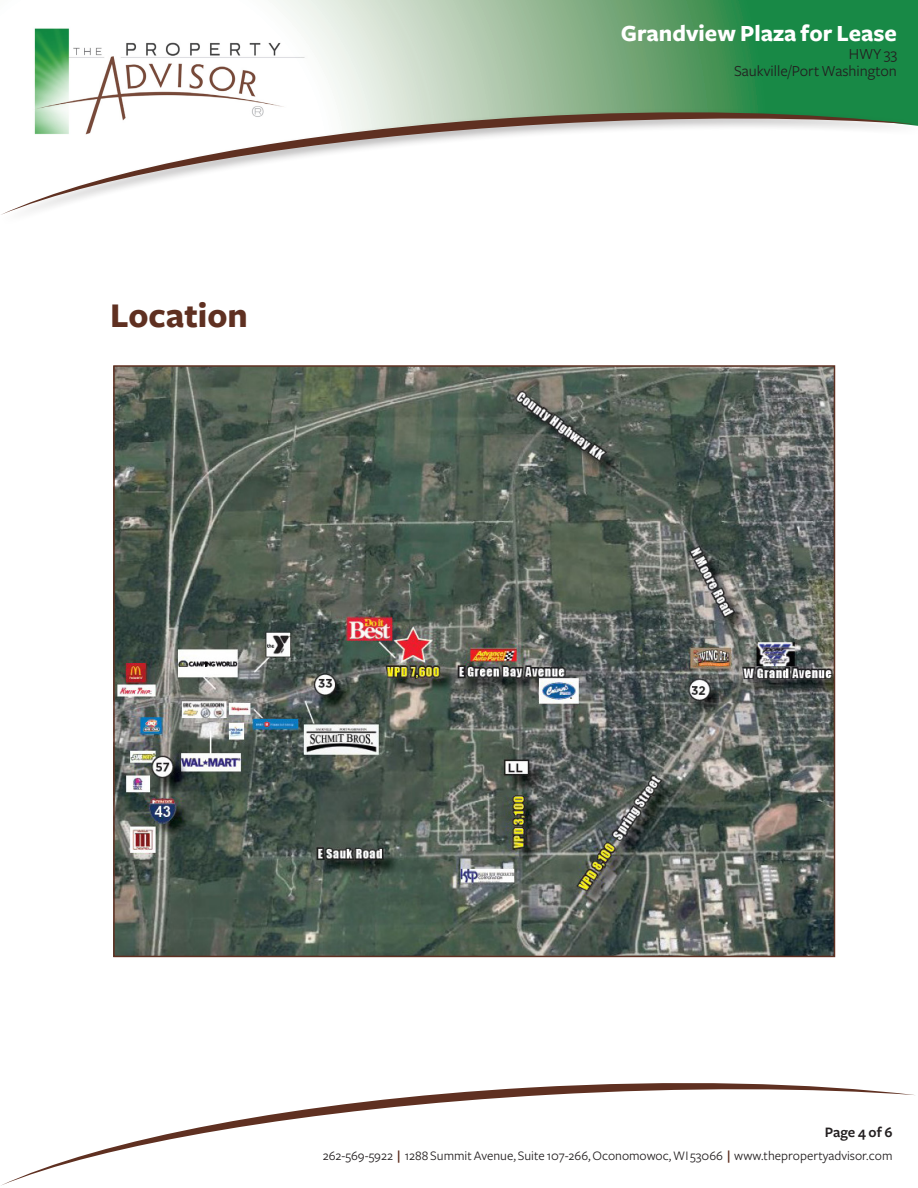
<style>
.page{position:relative;width:918px;height:1188px;background:#fff}
.page>*{position:absolute;margin:0;border:0;box-sizing:border-box;transform-origin:0 0}
.t1{font:700 36px "Freight Sans";color:#5f3021}
.t2{font:700 24px "Freight Sans";color:#fff}
.t3{font:15.9px/17.1px "Freight Sans";color:#231f20;text-align:right}
.t4{font:600 15px "Freight Sans";color:#231f20}
.t5{font:13.5px "Freight Sans";color:#231f20}
.s1{font-weight:600;color:#5f3021}
</style>
<div class="page">
<svg style="left:276px;top:0;width:642px;height:109px;background:#78b186"></svg>
<svg style="left:1px;top:109px;width:915px;height:106px"></svg>
<svg style="left:1px;top:1083px;width:914px;height:103px"></svg>
<img style="left:1px;top:22px;width:313px;height:126px">
<img style="left:116px;top:368px;width:716px;height:586px">
<p class="t1" style="left:110px;top:296px;width:139px">Location</p>
<h2 class="t2" style="left:621px;top:21px;width:278px">Grandview Plaza for Lease</h2>
<p class="t3" style="left:734px;top:45px;width:164px">HWY 33<br>Saukville/Port Washington</p>
<p class="t4" style="left:825px;top:1124px;width:69px">Page 4 of 6</p>
<p class="t5" style="left:323px;top:1149px;width:571px">262-569-5922 <span class="s1">|</span> 1288 Summit Avenue, Suite 107-266, Oconomowoc, WI 53066 <span class="s1">|</span> www.thepropertyadvisor.com</p>
</div>
